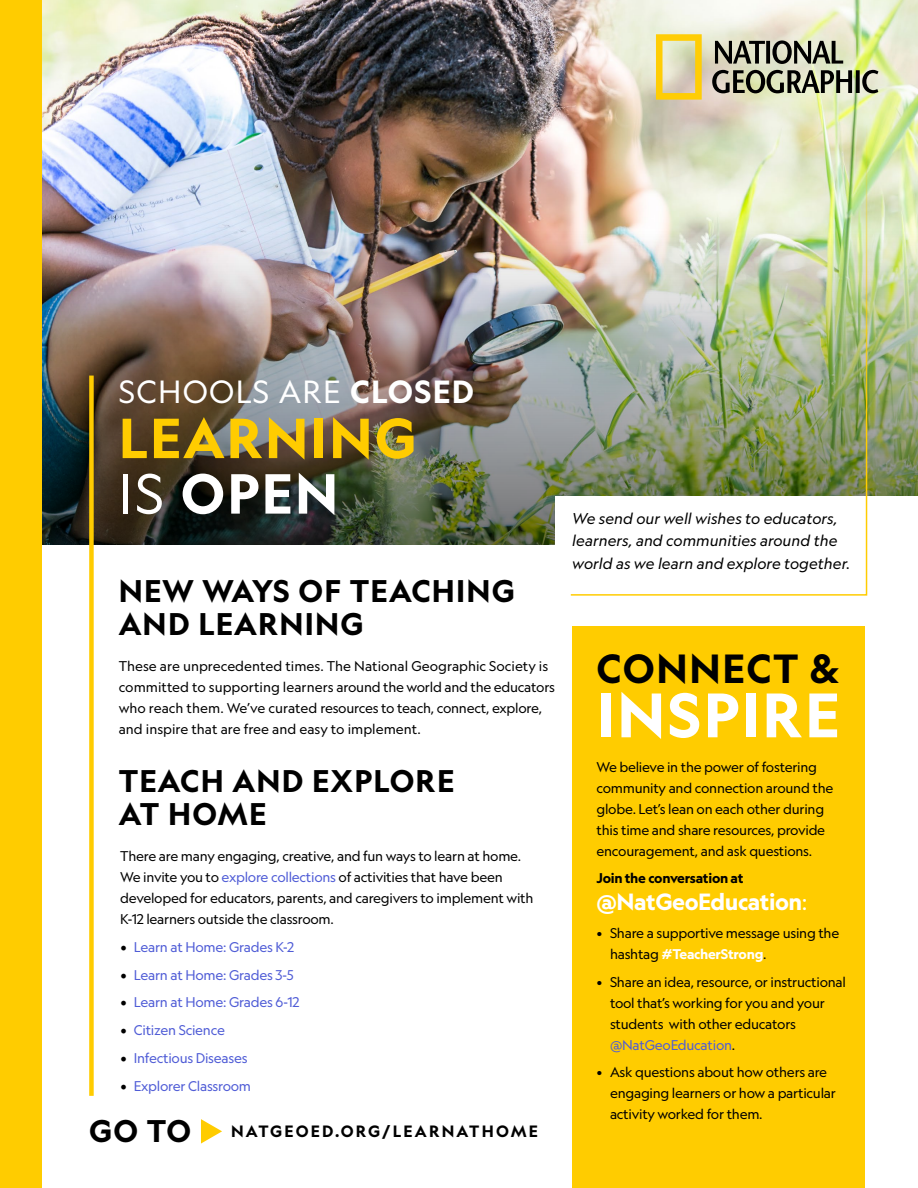
<style>
.page{position:relative;width:918px;height:1188px;background:#fff}
.page>*{position:absolute;margin:0;border:0;box-sizing:border-box;transform-origin:0 0}
.t1{font:700 60px "Geograph";letter-spacing:.04em;color:#fff}
.t2{font:700 54px/55.5px "Geograph";letter-spacing:.04em;color:#fc0}
.t3{font:700 39px "Geograph";letter-spacing:.04em;color:#000}
.t4{font:30.75px "Geograph";letter-spacing:.04em;color:#fff}
.t5{font:700 30px/33px "Geograph";letter-spacing:.04em;color:#000}
.t6{font:700 22.5px "Geograph";letter-spacing:-.02em;color:#fff}
.t7{font:700 15.75px "Geograph";letter-spacing:.14em;color:#000}
.t8{font:italic 15px/22.5px "Geograph";color:#000}
.t9{font:13.5px/21px "Geograph";letter-spacing:-.02em;color:#000}
.t10{font:13.5px/21px "Geograph";color:#000}
.t11{font:13.5px "Geograph";letter-spacing:-.02em;color:#4f5cd6}
.t12{font:700 13.5px "Geograph";letter-spacing:-.02em;color:#000}
.s1{font-weight:700}
.s2{font-weight:400;color:#fff}
.s3{color:#fff}
.s4{color:#4f5cd6}
.s5{font-family:"Minion Pro";font-size:18px;color:#000}
.s6{font-weight:400}
.s7{font-weight:700;color:#fff}
</style>
<div class="page">
<div style="left:572px;top:626px;width:293px;height:562px;background:#fc0"></div>
<img style="left:41px;top:0;width:877px;height:231px">
<svg style="left:656px;top:34px;width:46px;height:66px;background:#e9d371"></svg>
<svg style="left:715px;top:40px;width:128px;height:24px;background:#838475"></svg>
<svg style="left:712px;top:70px;width:166px;height:23px;background:#7f816e"></svg>
<img style="left:41px;top:231px;width:877px;height:314px">
<div style="left:89px;top:376px;width:5px;height:720px;background:#fc0"></div>
<div style="left:555px;top:496px;width:363px;height:65px;background:#fff"></div>
<div style="left:0;top:0;width:41px;height:1188px;background:#fc0"></div>
<img style="left:569px;top:123px;width:299px;height:473px">
<svg style="left:201px;top:1119px;width:21px;height:25px"></svg>
<h3 class="t4" style="left:119px;top:372px;width:357px">SCHOOLS ARE <span class="s1">CLOSED</span></h3>
<h2 class="t2" style="left:119px;top:410px;width:299px">LEARNING<br><span class="s2">IS</span> <span class="s3">OPEN</span></h2>
<p class="t8" style="left:572px;top:507px;width:280px">We send our well wishes to educators, learners, and communities around the world as we learn and explore together.</p>
<h3 class="t5" style="left:119px;top:574px;width:398px">NEW WAYS OF TEACHING<br>AND LEARNING</h3>
<p class="t10" style="left:119px;top:655px;width:438px">These are unprecedented times. The National Geographic Society is committed to supporting learners around the world and the educators who reach them. We’ve curated resources to teach, connect, explore, and inspire that are free and easy to implement.</p>
<h3 class="t3" style="left:597px;top:644px;width:244px">CONNECT &amp;</h3>
<h1 class="t1" style="left:597px;top:676px;width:245px">INSPIRE</h1>
<h3 class="t5" style="left:119px;top:764px;width:337px">TEACH AND EXPLORE<br>AT HOME</h3>
<p class="t9" style="left:120px;top:846px;width:415px">There are many engaging, creative, and fun ways to learn at home.<br>We invite you to <span class="s4">explore collections</span> of activities that have been developed for educators, parents, and caregivers to implement with K-12 learners outside the classroom.</p>
<p class="t11" style="left:120px;top:939px;width:175px"><span class="s5">•</span> Learn at Home: Grades K-2</p>
<p class="t11" style="left:120px;top:966px;width:175px"><span class="s5">•</span> Learn at Home: Grades 3-5</p>
<p class="t11" style="left:120px;top:994px;width:181px"><span class="s5">•</span> Learn at Home: Grades 6-12</p>
<p class="t11" style="left:120px;top:1022px;width:106px"><span class="s5">•</span> Citizen Science</p>
<p class="t11" style="left:120px;top:1050px;width:129px"><span class="s5">•</span> Infectious Diseases</p>
<p class="t11" style="left:120px;top:1077px;width:132px"><span class="s5">•</span> Explorer Classroom</p>
<p class="t7" style="left:231px;top:1121px;width:308px">NATGEOED.ORG/LEARNATHOME</p>
<h3 class="t5" style="left:89px;top:1114px;width:103px">GO TO</h3>
<p class="t9" style="left:597px;top:756px;width:238px">We believe in the power of fostering community and connection around the globe. Let’s lean on each other during this time and share resources, provide encouragement, and ask questions.</p>
<p class="t12" style="left:597px;top:869px;width:149px">Join the conversation at</p>
<h3 class="t6" style="left:597px;top:887px;width:212px">@NatGeoEducation<span class="s6">:</span></h3>
<p class="t9" style="left:610px;top:922px;width:231px;text-indent:-14px">• Share a supportive message using the hashtag <span class="s7">#TeacherStrong</span>.</p>
<p class="t9" style="left:610px;top:971px;width:237px;text-indent:-14px">• Share an idea, resource, or instructional tool that’s working for you and your students with other educators <span class="s4">@NatGeoEducation</span>.</p>
<p class="t9" style="left:610px;top:1062px;width:227px;text-indent:-14px">• Ask questions about how others are engaging learners or how a particular activity worked for them.</p>
</div>
